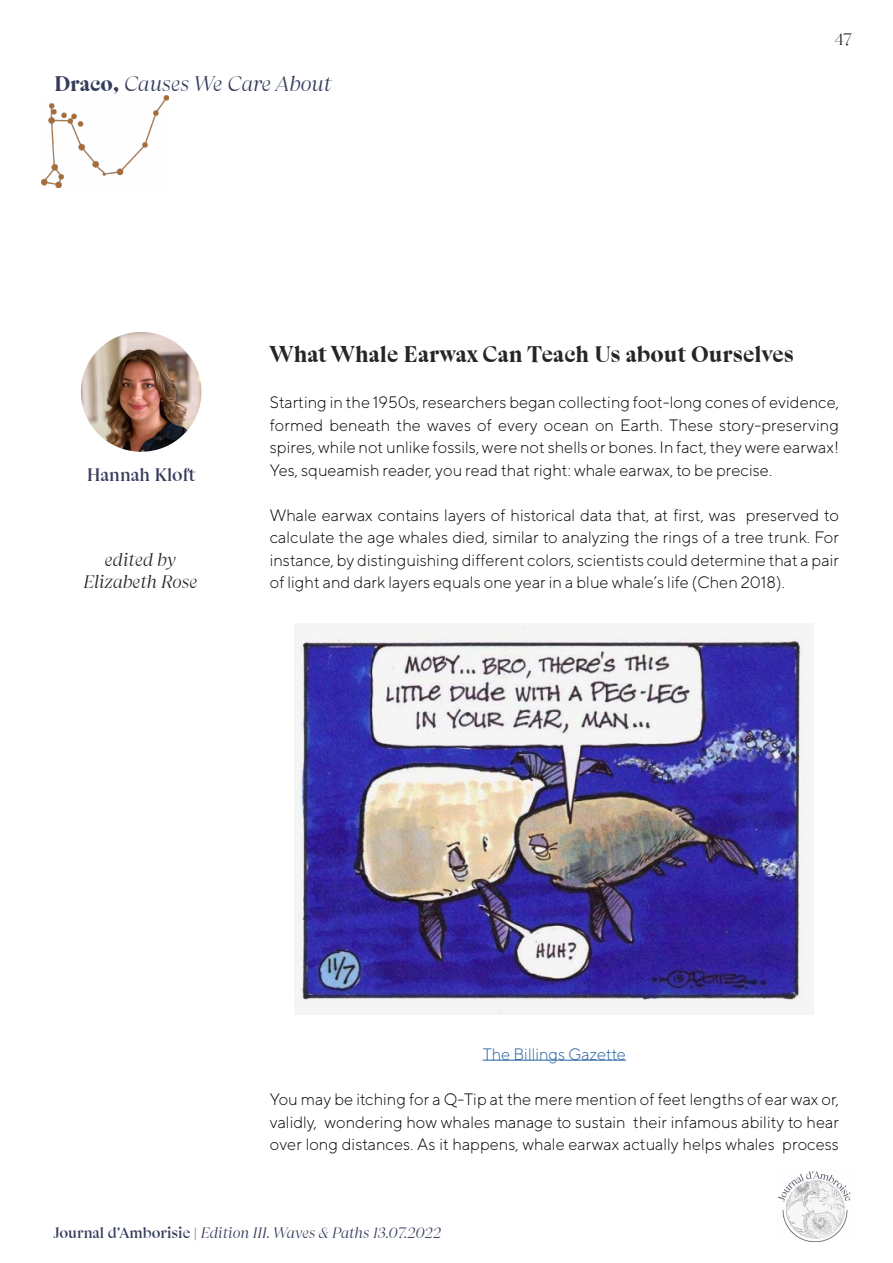
<style>
.page{position:relative;width:893px;height:1263px;background:#fff}
.page>*{position:absolute;margin:0;border:0;box-sizing:border-box;transform-origin:0 0}
.t1{font:900 22.5px "Apparel";color:#262626}
.t2{font:italic 21px "Apparel";color:#353d5c}
.t3{font:italic 18px/21.6px "Apparel";color:#262626;text-align:center}
.t4{font:700 18px "Apparel";color:#393d5d}
.t5{font:300 16.5px/22.5px "TT Norms";color:#000;text-align:justify}
.t6{font:300 16.5px "TT Norms";color:#215e9e}
.t7{font:16.5px "Apparel";color:#262626}
.t8{font:italic 15px "Apparel";color:#353d5c}
.s1{font-weight:900;font-style:normal}
.s2{font-weight:700;font-style:normal}
</style>
<div class="page">
<img style="left:41px;top:96px;width:127px;height:92px">
<img style="left:778px;top:1171px;width:73px;height:71px">
<img style="left:81px;top:332px;width:120px;height:120px;border-radius:60px">
<img style="left:295px;top:623px;width:510px;height:391px">
<hr style="left:483px;top:1060px;width:143px;height:1px;background:#215e9e">
<p class="t2" style="left:54px;top:70px;width:279px"><span class="s1">Draco,</span> Causes We Care About</p>
<p class="t7" style="left:835px;top:30px;width:18px">47</p>
<h1 class="t1" style="left:270px;top:340px;width:526px">What Whale Earwax Can Teach Us about Ourselves</h1>
<p class="t4" style="left:87px;top:463px;width:110px">Hannah Kloft</p>
<p class="t3" style="left:84px;top:548px;width:115px">edited by<br>Elizabeth Rose</p>
<p class="t5" style="left:270px;top:391px;width:571px">Starting in the 1950s, researchers began collecting foot-long cones of evidence, formed beneath the waves of every ocean on Earth. These story-preserving spires, while not unlike fossils, were not shells or bones. In fact, they were earwax!<br>Yes, squeamish reader, you read that right: whale earwax, to be precise.</p>
<p class="t5" style="left:270px;top:503px;width:571px">Whale earwax contains layers of historical data that, at first, was preserved to calculate the age whales died, similar to analyzing the rings of a tree trunk. For instance, by distinguishing different colors, scientists could determine that a pair of light and dark layers equals one year in a blue whale’s life (Chen 2018).</p>
<p class="t6" style="left:483px;top:1044px;width:145px">The Billings Gazette</p>
<p class="t5" style="left:270px;top:1088px;width:571px">You may be itching for a Q-Tip at the mere mention of feet lengths of ear wax or, validly, wondering how whales manage to sustain their infamous ability to hear over long distances. As it happens, whale earwax actually helps whales process</p>
<p class="t8" style="left:53px;top:1223px;width:389px"><span class="s2">Journal d’Amborisie |</span> Edition III. Waves &amp; Paths 13.07.2022</p>
</div>
